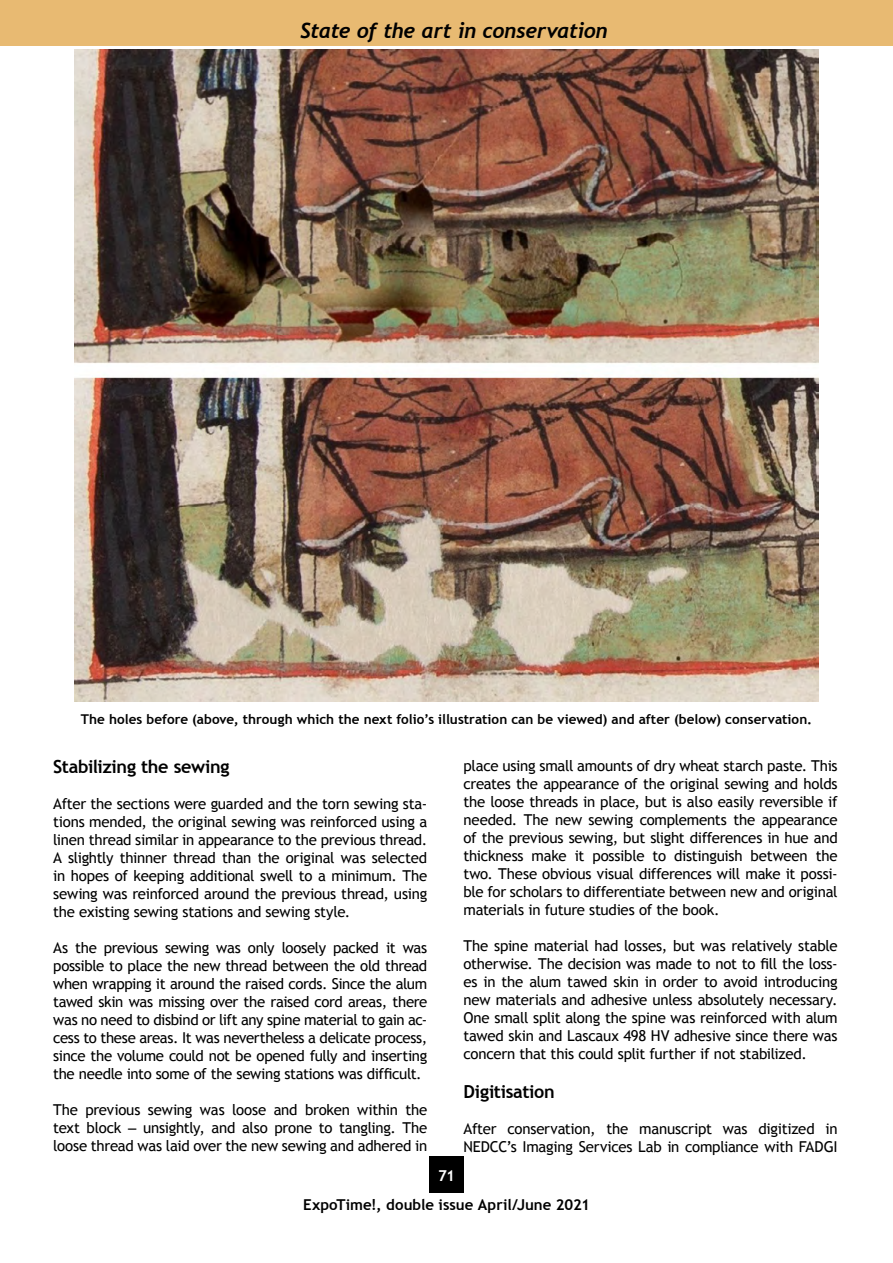
<style>
.page{position:relative;width:893px;height:1263px;background:#fff}
.page>*{position:absolute;margin:0;border:0;box-sizing:border-box;transform-origin:0 0}
.t1{font:italic 700 21px "Trebuchet";letter-spacing:-.02em;color:#000}
.t2{font:700 18px "Trebuchet MS";letter-spacing:-.015em;color:#000}
.t3{font:15px/18px "Trebuchet MS";letter-spacing:-.02em;color:#000;text-align:justify}
.t4{font:700 15px "Trebuchet MS";color:#000}
.t5{font:700 15px "Trebuchet MS";color:#fff}
.t6{font:700 13.5px "Trebuchet MS";letter-spacing:.005em;color:#000}
.s1{font-family:"Arial"}
</style>
<div class="page">
<div style="left:429px;top:1157px;width:34px;height:36px;background:#000"></div>
<img style="left:75px;top:49px;width:743px;height:653px">
<div style="left:0;top:0;width:893px;height:45px;background:#e8ba72"></div>
<h1 class="t1" style="left:300px;top:18px;width:309px">State of the art in conservation</h1>
<p class="t6" style="left:81px;top:711px;width:733px">The holes before (above, through which the next folio’s illustration can be viewed) and after (below) conservation.</p>
<p class="t3" style="left:463px;top:756px;width:376px">place using small amounts of dry wheat starch paste. This creates the appearance of the original sewing and holds the loose threads in place, but is also easily reversible if needed. The new sewing complements the appearance of the previous sewing, but slight differences in hue and thickness make it possible to distinguish between the two. These obvious visual differences will make it possi&shy;ble for scholars to differentiate between new and original materials in future studies of the book.</p>
<p class="t3" style="left:463px;top:936px;width:376px">The spine material had losses, but was relatively stable otherwise. The decision was made to not to fill the loss&shy;es in the alum tawed skin in order to avoid introducing new materials and adhesive unless absolutely necessary.<br>One small split along the spine was reinforced with alum tawed skin and Lascaux 498 HV adhesive since there was concern that this could split further if not stabilized.</p>
<p class="t2" style="left:463px;top:1081px;width:93px">Digitisation</p>
<p class="t3" style="left:463px;top:1120px;width:376px">After conservation, the manuscript was digitized in<br>NEDCC’s Imaging Services Lab in compliance with FADGI</p>
<p class="t2" style="left:53px;top:755px;width:178px">Stabilizing the sewing</p>
<p class="t3" style="left:53px;top:795px;width:376px">After the sections were guarded and the torn sewing sta&shy;tions mended, the original sewing was reinforced using a linen thread similar in appearance to the previous thread.<br>A slightly thinner thread than the original was selected in hopes of keeping additional swell to a minimum. The sewing was reinforced around the previous thread, using the existing sewing stations and sewing style.</p>
<p class="t3" style="left:53px;top:939px;width:376px">As the previous sewing was only loosely packed it was possible to place the new thread between the old thread when wrapping it around the raised cords. Since the alum tawed skin was missing over the raised cord areas, there was no need to disbind or lift any spine material to gain ac&shy;cess to these areas. It was nevertheless a delicate process, since the volume could not be opened fully and inserting the needle into some of the sewing stations was difficult.</p>
<p class="t3" style="left:53px;top:1101px;width:376px">The previous sewing was loose and broken within the text block <span class="s1">–</span> unsightly, and also prone to tangling. The loose thread was laid over the new sewing and adhered in</p>
<p class="t5" style="left:438px;top:1166px;width:18px">71</p>
<p class="t4" style="left:303px;top:1195px;width:288px">ExpoTime!, double issue April/June 2021</p>
</div>
